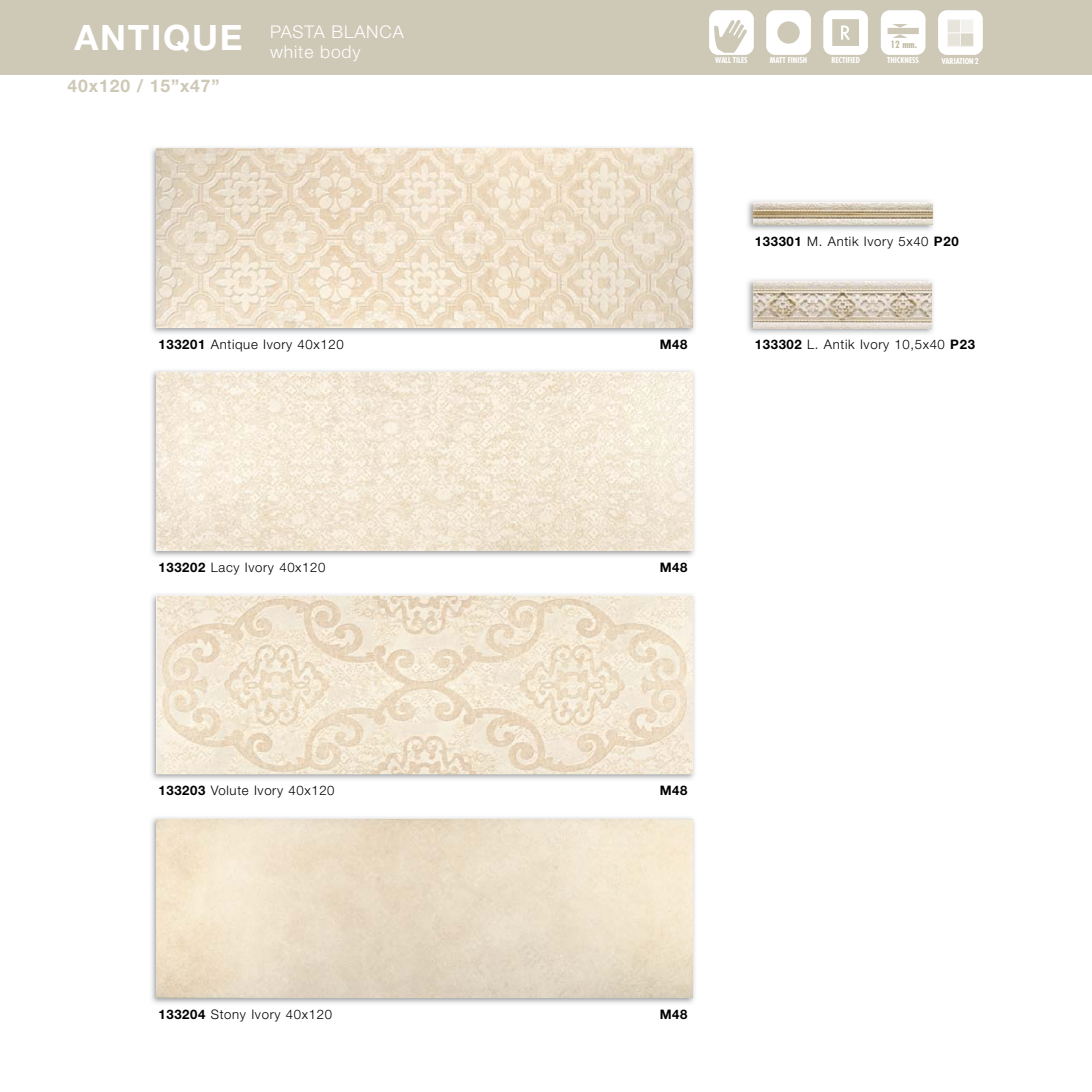
<style>
.page{position:relative;width:1092px;height:1092px;background:#fff}
.page>*{position:absolute;margin:0;border:0;box-sizing:border-box;transform-origin:0 0}
.t1{font:300 17.5px/19.8px "Helvetica Neue LT Std";letter-spacing:.05em;color:#fff}
.t2{font:700 17.5px "Helvetica Neue LT Std";letter-spacing:.05em;color:#cec8b6}
.t3{font:300 13.12px "Helvetica Neue LT Std";letter-spacing:.05em;color:#000}
.t4{font:700 13.12px "Helvetica Neue LT Std";letter-spacing:.05em;color:#000}
.t5{font:700 condensed 9.62px "Futura";color:#c1baa4}
.t6{font:700 condensed 7.88px "Futura";color:#fff}
.s1{font-weight:700}
</style>
<div class="page">
<div style="left:0;top:0;width:1091px;height:74px;background:#cec8b6"></div>
<svg style="left:766px;top:10px;width:44px;height:45px"></svg>
<svg style="left:880px;top:10px;width:45px;height:45px"></svg>
<svg style="left:709px;top:10px;width:44px;height:45px"></svg>
<svg style="left:823px;top:10px;width:44px;height:45px"></svg>
<div style="left:938px;top:10px;width:44px;height:45px;background:#fff;border-radius:9px"></div>
<svg style="left:947px;top:19px;width:26px;height:28px"></svg>
<img style="left:151px;top:147px;width:544px;height:187px">
<img style="left:157px;top:149px;width:535px;height:178px">
<img style="left:151px;top:370px;width:544px;height:187px">
<img style="left:157px;top:372px;width:535px;height:179px">
<img style="left:151px;top:594px;width:544px;height:186px">
<img style="left:157px;top:595px;width:535px;height:179px">
<img style="left:151px;top:817px;width:544px;height:187px">
<img style="left:157px;top:819px;width:535px;height:178px">
<img style="left:747px;top:200px;width:187px;height:30px">
<img style="left:753px;top:203px;width:179px;height:22px">
<img style="left:747px;top:279px;width:187px;height:55px">
<img style="left:753px;top:281px;width:178px;height:47px">
<h1 class="t1" style="left:74px;top:24px;width:331px;text-indent:196px">PASTA BLANCA<br><sup>ANTIQUE</sup> white body</h1>
<h1 class="t2" style="left:68px;top:79px;width:153px">40x120 / 15”x47”</h1>
<p class="t5" style="left:890px;top:41px;width:28px">12 mm.</p>
<p class="t6" style="left:715px;top:57px;width:34px">WALL TILES</p>
<p class="t6" style="left:831px;top:57px;width:30px">RECTIFIED</p>
<p class="t6" style="left:769px;top:57px;width:39px">MATT FINISH</p>
<p class="t6" style="left:887px;top:57px;width:33px">THICKNESS</p>
<p class="t6" style="left:941px;top:58px;width:39px">VARIATION 2</p>
<p class="t3" style="left:158px;top:339px;width:187px"><span class="s1">133201</span> Antique Ivory 40x120</p>
<p class="t4" style="left:659px;top:339px;width:29px">M48</p>
<p class="t3" style="left:754px;top:237px;width:205px"><span class="s1">133301</span> M. Antik Ivory 5x40 <span class="s1">P20</span></p>
<p class="t3" style="left:754px;top:340px;width:222px"><span class="s1">133302</span> L. Antik Ivory 10,5x40 <span class="s1">P23</span></p>
<p class="t3" style="left:158px;top:562px;width:168px"><span class="s1">133202</span> Lacy Ivory 40x120</p>
<p class="t4" style="left:659px;top:562px;width:29px">M48</p>
<p class="t3" style="left:158px;top:786px;width:178px"><span class="s1">133203</span> Volute Ivory 40x120</p>
<p class="t4" style="left:659px;top:786px;width:29px">M48</p>
<p class="t3" style="left:158px;top:1009px;width:175px"><span class="s1">133204</span> Stony Ivory 40x120</p>
<p class="t4" style="left:659px;top:1009px;width:29px">M48</p>
</div>
